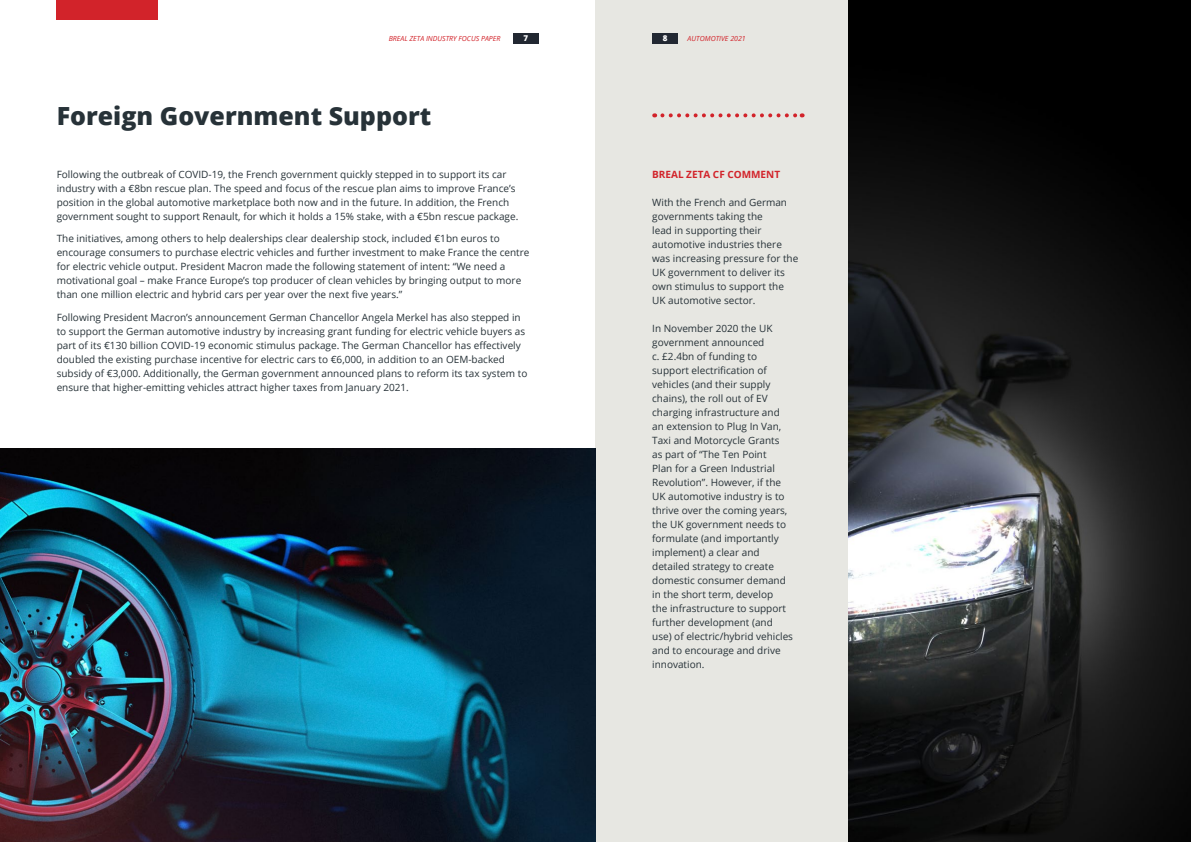
<style>
.page{position:relative;width:1191px;height:842px;background:#fff}
.page>*{position:absolute;margin:0;border:0;box-sizing:border-box;transform-origin:0 0}
.t1{font:800 25px "Open Sans";color:#273238}
.t2{font:10px/14px "Open Sans";color:#273238}
.t3{font:700 10px "Open Sans";color:#d2232a}
.t4{font:800 8px "Open Sans";color:#fff}
.t5{font:italic 7px "Open Sans";color:#d2232a}
</style>
<div class="page">
<div style="left:57px;top:0;width:101px;height:20px;background:#d2232a"></div>
<img style="left:848px;top:0;width:343px;height:842px">
<div style="left:595px;top:0;width:253px;height:842px;background:#e7e7e2"></div>
<img style="left:0;top:449px;width:595px;height:393px">
<svg style="left:662px;top:113px;width:140px;height:4px"></svg>
<div style="left:513px;top:34px;width:26px;height:10px;background:#222832"></div>
<div style="left:652px;top:34px;width:26px;height:10px;background:#222832"></div>
<p class="t5" style="left:389px;top:33px;width:113px">BREAL ZETA INDUSTRY FOCUS PAPER</p>
<p class="t4" style="left:523px;top:32px;width:6px">7</p>
<p class="t4" style="left:663px;top:32px;width:6px">8</p>
<p class="t5" style="left:687px;top:33px;width:60px">AUTOMOTIVE 2021</p>
<h1 class="t1" style="left:57px;top:97px;width:376px">Foreign Government Support</h1>
<p class="t2" style="left:57px;top:167px;width:463px">Following the outbreak of COVID-19, the French government quickly stepped in to support its car industry with a €8bn rescue plan. The speed and focus of the rescue plan aims to improve France’s position in the global automotive marketplace both now and in the future. In addition, the French government sought to support Renault, for which it holds a 15% stake, with a €5bn rescue package.</p>
<p class="t2" style="left:57px;top:231px;width:474px">The initiatives, among others to help dealerships clear dealership stock, included €1bn euros to encourage consumers to purchase electric vehicles and further investment to make France the centre for electric vehicle output. President Macron made the following statement of intent: “We need a motivational goal – make France Europe’s top producer of clean vehicles by bringing output to more than one million electric and hybrid cars per year over the next five years.”</p>
<p class="t2" style="left:57px;top:310px;width:472px">Following President Macron’s announcement German Chancellor Angela Merkel has also stepped in to support the German automotive industry by increasing grant funding for electric vehicle buyers as part of its €130 billion COVID-19 economic stimulus package. The German Chancellor has effectively doubled the existing purchase incentive for electric cars to €6,000, in addition to an OEM-backed subsidy of €3,000. Additionally, the German government announced plans to reform its tax system to ensure that higher-emitting vehicles attract higher taxes from January 2021.</p>
<p class="t3" style="left:652px;top:167px;width:129px">BREAL ZETA CF COMMENT</p>
<p class="t2" style="left:652px;top:195px;width:148px">With the French and German governments taking the<br>lead in supporting their automotive industries there was increasing pressure for the<br>UK government to deliver its own stimulus to support the<br>UK automotive sector.</p>
<p class="t2" style="left:652px;top:321px;width:142px">In November 2020 the UK government announced<br>c. £2.4bn of funding to support electrification of vehicles (and their supply chains), the roll out of EV charging infrastructure and an extension to Plug In Van,<br>Taxi and Motorcycle Grants<br>as part of “The Ten Point<br>Plan for a Green Industrial<br>Revolution”. However, if the<br>UK automotive industry is to thrive over the coming years, the UK government needs to formulate (and importantly implement) a clear and detailed strategy to create domestic consumer demand in the short term, develop<br>the infrastructure to support further development (and use) of electric/hybrid vehicles and to encourage and drive innovation.</p>
</div>
